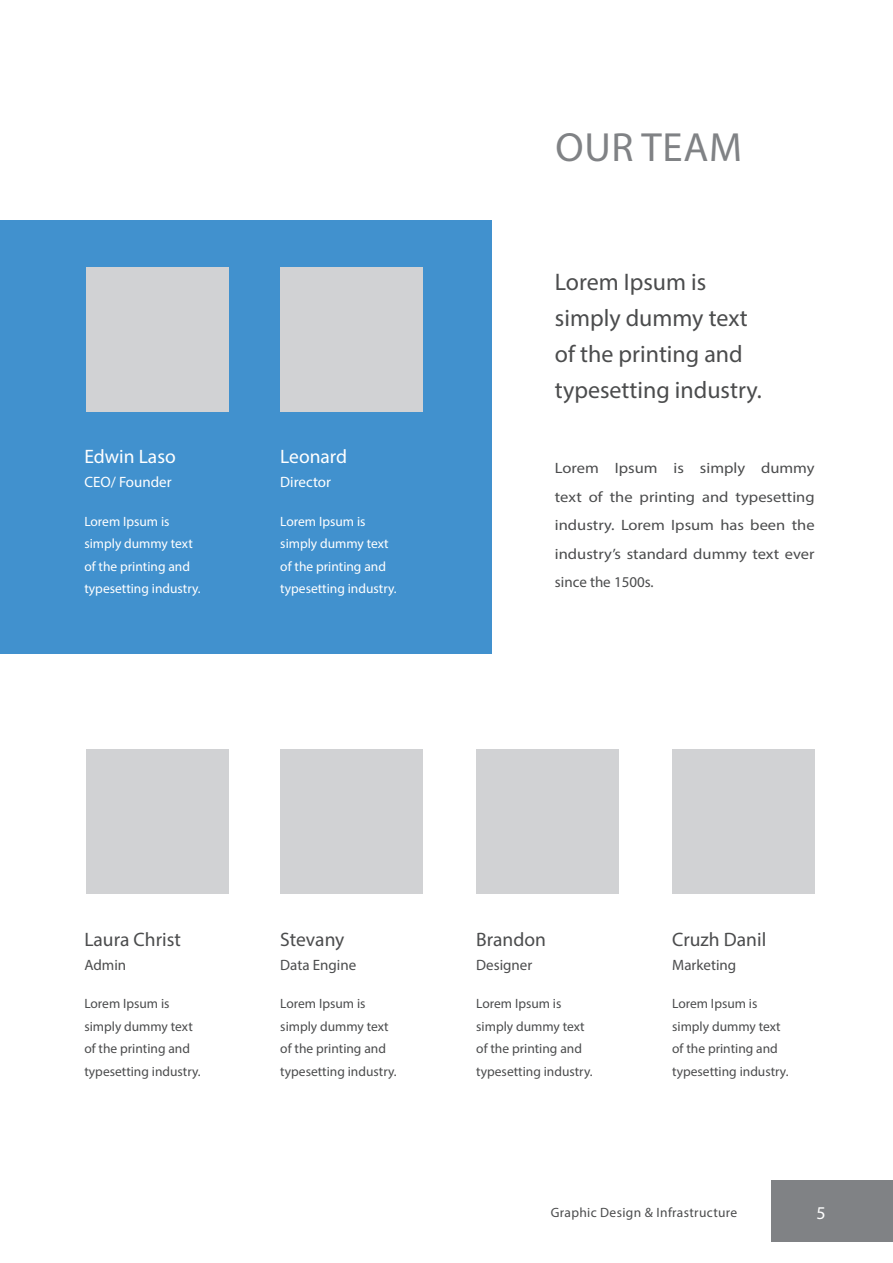
<style>
.page{position:relative;width:893px;height:1263px;background:#fff}
.page>*{position:absolute;margin:0;border:0;box-sizing:border-box;transform-origin:0 0}
.t1{font:40.95px "Myriad Pro";letter-spacing:.02em;color:#808285}
.t2{font:24px/36px "Myriad Pro";color:#4b4c4d}
.t3{font:19.5px "Myriad Pro";color:#4b4c4d}
.t4{font:19.5px "Myriad Pro";color:#fff}
.t5{font:18px "Myriad Pro";color:#fff}
.t6{font:15px/28.5px "Myriad Pro";color:#4b4c4d;text-align:justify;scale:1.1 1}
.t7{font:15px "Myriad Pro";color:#4b4c4d}
.t8{font:15px "Myriad Pro";color:#fff}
.t9{font:13.5px/22.5px "Myriad Pro";color:#4b4c4d}
.t10{font:13.5px/22.5px "Myriad Pro";color:#fff}
.t11{font:13.5px "Myriad Pro";letter-spacing:.025em;color:#4b4c4d}
</style>
<div class="page">
<div style="left:771px;top:1180px;width:122px;height:61px;background:#808285"></div>
<div style="left:0;top:220px;width:491px;height:434px;background:#4191ce"></div>
<div style="left:86px;top:267px;width:143px;height:145px;background:#d1d2d4"></div>
<div style="left:86px;top:749px;width:143px;height:145px;background:#d1d2d4"></div>
<div style="left:280px;top:267px;width:143px;height:145px;background:#d1d2d4"></div>
<div style="left:280px;top:749px;width:143px;height:145px;background:#d1d2d4"></div>
<div style="left:476px;top:749px;width:143px;height:145px;background:#d1d2d4"></div>
<div style="left:672px;top:749px;width:143px;height:145px;background:#d1d2d4"></div>
<p class="t1" style="left:555px;top:122px;width:188px">OUR TEAM</p>
<p class="t4" style="left:84px;top:445px;width:93px">Edwin Laso</p>
<p class="t8" style="left:84px;top:473px;width:89px">CEO/ Founder</p>
<p class="t10" style="left:84px;top:510px;width:118px">Lorem Ipsum is simply dummy text of the printing and typesetting industry.</p>
<p class="t4" style="left:280px;top:445px;width:68px">Leonard</p>
<p class="t8" style="left:280px;top:473px;width:52px">Director</p>
<p class="t10" style="left:280px;top:510px;width:118px">Lorem Ipsum is simply dummy text of the printing and typesetting industry.</p>
<p class="t2" style="left:555px;top:264px;width:208px">Lorem Ipsum is simply dummy text of the printing and typesetting industry.</p>
<p class="t6" style="left:555px;top:454px;width:238px">Lorem Ipsum is simply dummy text of the printing and typesetting industry. Lorem Ipsum has been the industry’s standard dummy text ever since the 1500s.</p>
<p class="t3" style="left:84px;top:927px;width:98px">Laura Christ</p>
<p class="t7" style="left:84px;top:955px;width:43px">Admin</p>
<p class="t3" style="left:280px;top:927px;width:66px">Stevany</p>
<p class="t7" style="left:280px;top:955px;width:77px">Data Engine</p>
<p class="t3" style="left:476px;top:927px;width:71px">Brandon</p>
<p class="t7" style="left:476px;top:955px;width:58px">Designer</p>
<p class="t3" style="left:672px;top:927px;width:96px">Cruzh Danil</p>
<p class="t7" style="left:672px;top:955px;width:66px">Marketing</p>
<p class="t9" style="left:84px;top:992px;width:118px">Lorem Ipsum is simply dummy text of the printing and typesetting industry.</p>
<p class="t9" style="left:476px;top:992px;width:118px">Lorem Ipsum is simply dummy text of the printing and typesetting industry.</p>
<p class="t9" style="left:280px;top:992px;width:118px">Lorem Ipsum is simply dummy text of the printing and typesetting industry.</p>
<p class="t9" style="left:672px;top:992px;width:118px">Lorem Ipsum is simply dummy text of the printing and typesetting industry.</p>
<p class="t11" style="left:551px;top:1204px;width:188px">Graphic Design &amp; Infrastructure</p>
<h3 class="t5" style="left:816px;top:1202px;width:11px">5</h3>
</div>
